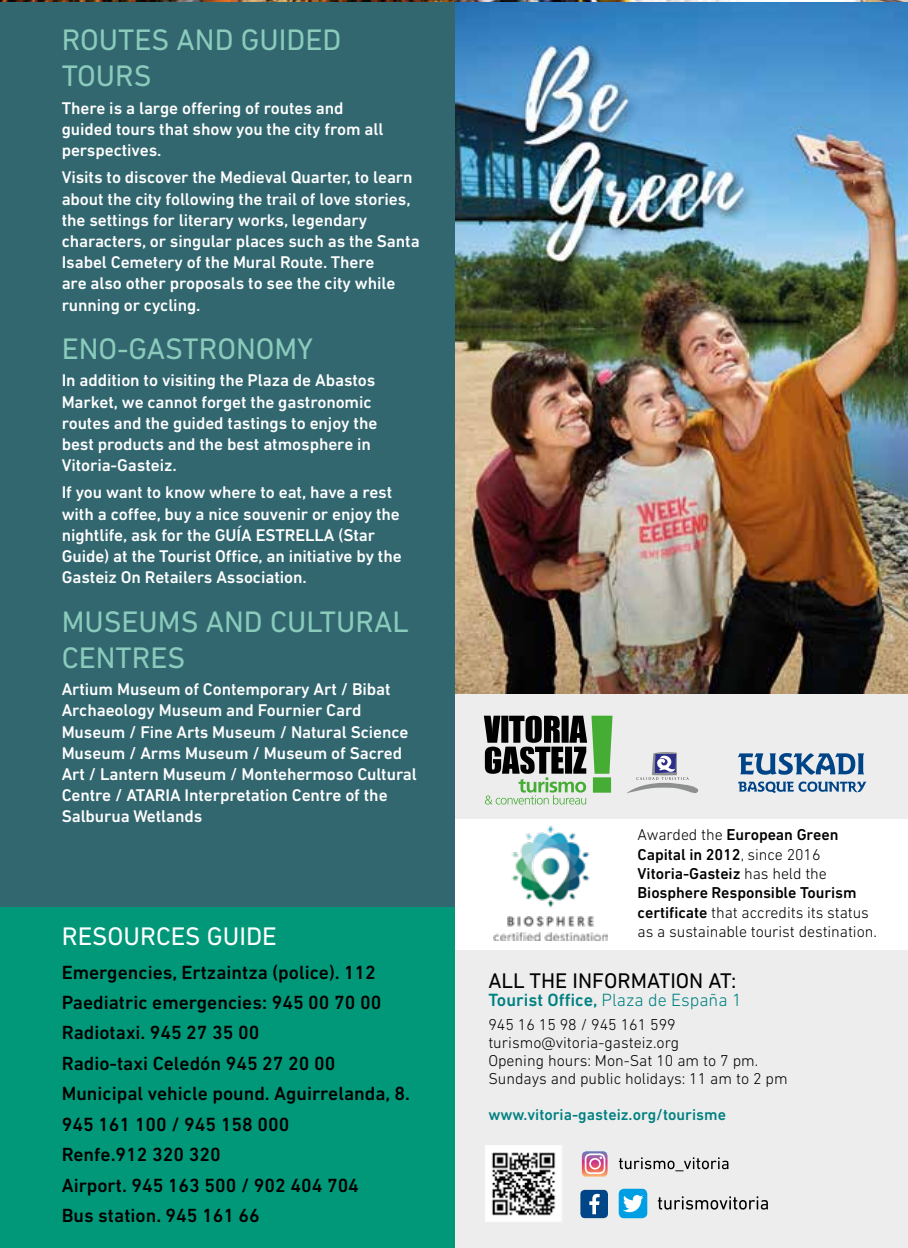
<style>
.page{position:relative;width:908px;height:1248px;background:#fff}
.page>*{position:absolute;margin:0;border:0;box-sizing:border-box;transform-origin:0 0}
.t1{font:30.2px/36.2px "DIN Next LT Pro";color:#8acbbc}
.t2{font:25.8px "DIN Next LT Pro";color:#fff}
.t3{font:21.6px "DIN Next LT Pro";color:#000}
.t4{font:500 19.4px/30.4px "DIN Next LT Pro";color:#000}
.t5{font:500 18px "DIN Next LT Pro";color:#008081}
.t6{font:500 17.2px/21.2px "DIN Next LT Pro";letter-spacing:-.005em;color:#fff}
.t7{font:300 16px/19.4px "DIN Next LT Pro";color:#000}
.t8{font:500 16px "DIN Next LT Pro";color:#008081}
.s1{font-weight:500}
.s2{font-weight:300}
</style>
<div class="page">
<img style="left:454px;top:1px;width:453px;height:692px">
<div style="left:454px;top:950px;width:453px;height:297px;background:#ededed"></div>
<div style="left:447px;top:693px;width:460px;height:125px;background:#ededed"></div>
<svg style="left:738px;top:753px;width:125px;height:21px"></svg>
<svg style="left:738px;top:781px;width:128px;height:12px"></svg>
<svg style="left:627px;top:752px;width:70px;height:42px"></svg>
<svg style="left:484px;top:715px;width:128px;height:89px"></svg>
<div style="left:0;top:0;width:454px;height:925px;background:#336770"></div>
<div style="left:0;top:907px;width:454px;height:340px;background:#009879"></div>
<div style="left:580px;top:1189px;width:27px;height:28px;background:#004587;border-radius:4px"></div>
<svg style="left:589px;top:1193px;width:10px;height:21px"></svg>
<div style="left:618px;top:1188px;width:29px;height:29px;background:#009fe3;border-radius:5px"></div>
<svg style="left:623px;top:1195px;width:20px;height:16px"></svg>
<svg style="left:657px;top:1196px;width:110px;height:13px"></svg>
<svg style="left:581px;top:1151px;width:26px;height:25px"></svg>
<svg style="left:618px;top:1157px;width:110px;height:14px"></svg>
<img style="left:485px;top:1145px;width:75px;height:75px">
<div style="left:483px;top:1143px;width:79px;height:79px;border:1px solid #ededed"></div>
<img style="left:0;top:0;width:907px;height:1px">
<img style="left:493px;top:825px;width:114px;height:115px">
<h1 class="t1" style="left:62px;top:21px;width:281px">ROUTES AND GUIDED<br>TOURS</h1>
<p class="t6" style="left:62px;top:97px;width:323px">There is a large offering of routes and guided tours that show you the city from all perspectives.</p>
<p class="t6" style="left:62px;top:167px;width:359px">Visits to discover the Medieval Quarter, to learn about the city following the trail of love stories, the settings for literary works, legendary characters, or singular places such as the Santa Isabel Cemetery of the Mural Route. There<br>are also other proposals to see the city while running or cycling.</p>
<h1 class="t1" style="left:62px;top:330px;width:253px">ENO-GASTRONOMY</h1>
<p class="t6" style="left:62px;top:370px;width:317px">In addition to visiting the Plaza de Abastos Market, we cannot forget the gastronomic routes and the guided tastings to enjoy the best products and the best atmosphere in Vitoria-Gasteiz.</p>
<p class="t6" style="left:62px;top:482px;width:341px">If you want to know where to eat, have a rest with a coffee, buy a nice souvenir or enjoy the nightlife, ask for the GUÍA ESTRELLA (Star Guide) at the Tourist Office, an initiative by the Gasteiz On Retailers Association.</p>
<h1 class="t1" style="left:62px;top:603px;width:348px">MUSEUMS AND CULTURAL<br>CENTRES</h1>
<p class="t6" style="left:62px;top:678px;width:356px">Artium Museum of Contemporary Art / Bibat Archaeology Museum and Fournier Card Museum / Fine Arts Museum / Natural Science Museum / Arms Museum / Museum of Sacred Art / Lantern Museum / Montehermoso Cultural Centre / ATARIA Interpretation Centre of the Salburua Wetlands</p>
<h2 class="t2" style="left:62px;top:921px;width:216px">RESOURCES GUIDE</h2>
<p class="t4" style="left:62px;top:956px;width:350px">Emergencies, Ertzaintza (police). 112<br>Paediatric emergencies: 945 00 70 00<br>Radiotaxi. 945 27 35 00<br>Radio-taxi Celedón 945 27 20 00<br>Municipal vehicle pound. Aguirrelanda, 8.<br>945 161 100 / 945 158 000<br>Renfe.912 320 320<br>Airport. 945 163 500 / 902 404 704<br>Bus station. 945 161 66</p>
<p class="t7" style="left:637px;top:824px;width:240px">Awarded the <span class="s1">European Green<br>Capital in 2012</span>, since 2016<br><span class="s1">Vitoria-Gasteiz</span> has held the<br><span class="s1">Biosphere Responsible Tourism certificate</span> that accredits its status as a sustainable tourist destination.</p>
<p class="t3" style="left:488px;top:968px;width:249px">ALL THE INFORMATION AT:</p>
<p class="t5" style="left:488px;top:989px;width:255px">Tourist Office, <span class="s2">Plaza de España 1</span></p>
<p class="t7" style="left:488px;top:1015px;width:301px;line-height:18px">945 16 15 98 / 945 161 599 turismo@vitoria-gasteiz.org<br>Opening hours: Mon-Sat 10 am to 7 pm.<br>Sundays and public holidays: 11 am to 2 pm</p>
<p class="t8" style="left:488px;top:1105px;width:239px">www.vitoria-gasteiz.org/tourisme</p>
</div>
